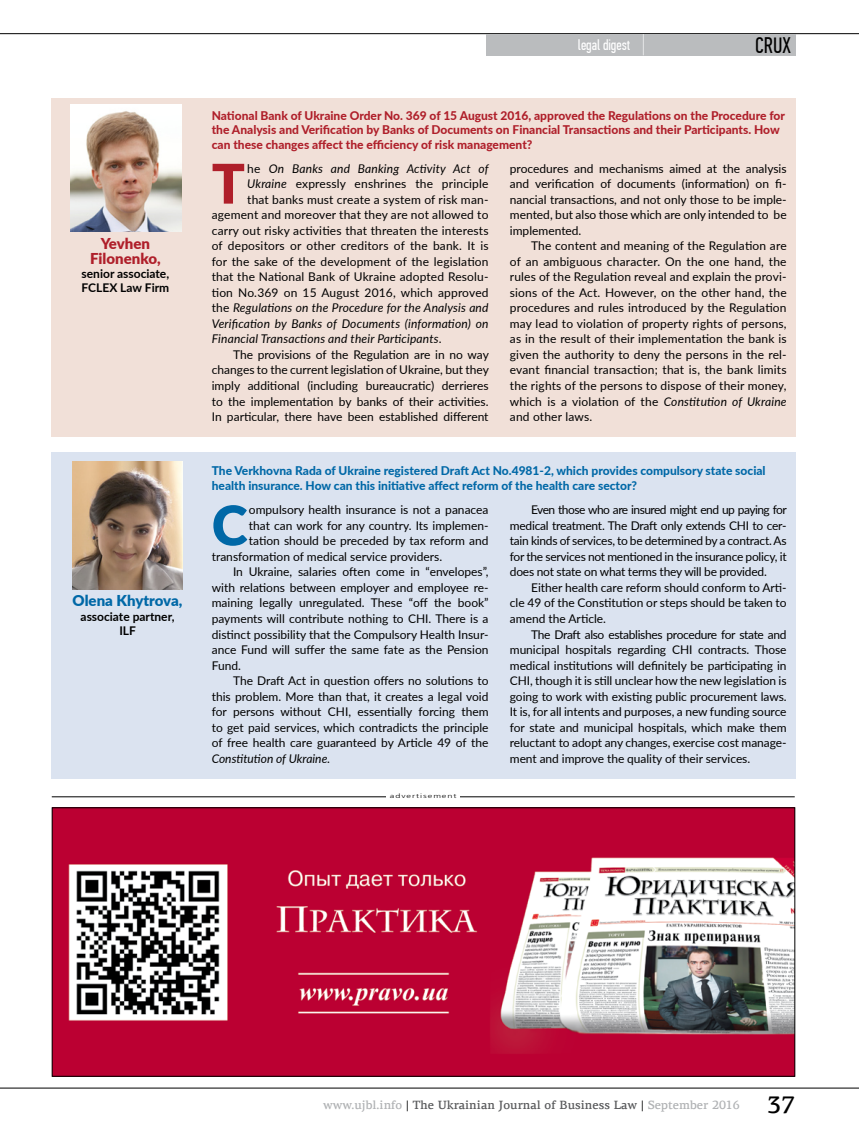
<style>
.page{position:relative;width:859px;height:1132px;background:#fff}
.page>*{position:absolute;margin:0;border:0;box-sizing:border-box;transform-origin:0 0}
.t1{font:900 54.6px "Lato";color:#0068a7}
.t2{font:900 54.6px "Lato";color:#af1f2a}
.t3{font:500 24px "PF Agora Serif Pro";color:#000}
.t4{font:22.5px "PF Din Text Comp Pro";color:#000}
.List_Paragraph{font:900 15px/14.4px "Lato";color:#af1f2a;text-align:center}
.List_Paragraph-2{font:900 15px "Lato";color:#0068a7}
.t5{font:15px "PF Din Text Comp Pro";letter-spacing:-.005em;color:#fff}
.Обычный{font:12px/15.5px "Lato";color:#000;text-align:justify}
.List_Paragraph-3{font:800 12px/14.4px "Lato";color:#af1f2a}
.t6{font:italic 12px "Lato";letter-spacing:.015em;color:#000}
.List_Paragraph-4{font:800 12px/14.4px "Lato";color:#0068a7}
.t7{font:500 12px "PF Agora Serif Pro";color:#58595b}
.t8{font:700 12px/14.4px "Lato";color:#000;text-align:center}
.t9{font:6px "Free Set C";letter-spacing:.1em;color:#000;scale:1.5 1}
.s1{font-style:normal}
.s2{font-style:italic}
.s3{color:#b0b2b4}
.s4{color:#000}
</style>
<div class="page">
<hr style="left:0;top:1087px;width:859px;height:1px;background:#000">
<hr style="left:0;top:33px;width:859px;height:1px;background:#000">
<div style="left:486px;top:34px;width:309px;height:21px;background:#babcbe"></div>
<svg style="left:643px;top:34px;width:1px;height:21px"></svg>
<div style="left:51px;top:452px;width:744px;height:326px;background:#dbe3f0"></div>
<img style="left:72px;top:461px;width:111px;height:128px">
<div style="left:51px;top:98px;width:744px;height:338px;background:#f1e0d8"></div>
<img style="left:71px;top:104px;width:110px;height:128px">
<hr style="left:52px;top:796px;width:743px;height:1px;background:#000">
<div style="left:386px;top:793px;width:74px;height:6px;background:#fff"></div>
<img style="left:54px;top:809px;width:739px;height:265px">
<div style="left:52px;top:807px;width:743px;height:269px;border:1px solid #000"></div>
<p class="List_Paragraph" style="left:90px;top:236px;width:72px">Yevhen<br>Filonenko,</p>
<p class="t8" style="left:82px;top:266px;width:89px;text-align:left">senior associate,<br>FCLEX Law Firm</p>
<p class="List_Paragraph-2" style="left:73px;top:589px;width:111px">Olena Khytrova,</p>
<p class="t8" style="left:81px;top:608px;width:95px">associate partner,<br>ILF</p>
<p class="t5" style="left:578px;top:36px;width:54px">legal digest</p>
<p class="t4" style="left:755px;top:32px;width:37px">CRUX</p>
<p class="List_Paragraph-3" style="left:212px;top:108px;width:575px">National Bank of Ukraine Order No. 369 of 15 August 2016, approved the Regulations on the Procedure for the Analysis and Verification by Banks of Documents on Financial Transactions and their Participants. How can these changes affect the efficiency of risk management?</p>
<p class="t2" style="left:212px;top:142px;width:35px">T</p>
<p class="t6" style="left:247px;top:159px;width:243px"><span class="s1">he</span> On Banks and Banking Activity Act of</p>
<p class="Обычный" style="left:510px;top:160px;width:278px">procedures and mechanisms aimed at the analysis and verification of documents (information) on fi&shy;nancial transactions, and not only those to be imple&shy;mented, but also those which are only intended to be implemented.</p>
<p class="Обычный" style="left:510px;top:237px;width:278px;text-indent:21px">The content and meaning of the Regulation are of an ambiguous character. On the one hand, the rules of the Regulation reveal and explain the provi&shy;sions of the Act. However, on the other hand, the procedures and rules introduced by the Regulation may lead to violation of property rights of persons, as in the result of their implementation the bank is given the authority to deny the persons in the rel&shy;evant financial transaction; that is, the bank limits the rights of the persons to dispose of their money, which is a violation of the <span class="s2">Constitution of Ukraine </span>and other laws.</p>
<p class="Обычный" style="left:247px;top:175px;width:243px"><span class="s2">Ukraine</span> expressly enshrines the principle</p>
<p class="Обычный" style="left:247px;top:191px;width:243px">that banks must create a system of risk man-</p>
<p class="Обычный" style="left:212px;top:206px;width:278px">agement and moreover that they are not allowed to</p>
<p class="Обычный" style="left:212px;top:222px;width:278px">carry out risky activities that threaten the interests</p>
<p class="Обычный" style="left:212px;top:237px;width:278px">of depositors or other creditors of the bank. It is</p>
<p class="Обычный" style="left:212px;top:253px;width:278px">for the sake of the development of the legislation</p>
<p class="Обычный" style="left:212px;top:268px;width:278px">that the National Bank of Ukraine adopted Resolu-</p>
<p class="Обычный" style="left:212px;top:284px;width:278px">tion No.369 on 15 August 2016, which approved</p>
<p class="t6" style="left:212px;top:299px;width:278px"><span class="s1">the</span> Regulations on the Procedure for the Analysis and</p>
<p class="t6" style="left:212px;top:315px;width:278px">Verification by Banks of Documents (information) on</p>
<p class="t6" style="left:212px;top:330px;width:231px">Financial Transactions and their Participants<span class="s1">.</span></p>
<p class="Обычный" style="left:212px;top:346px;width:279px;text-indent:21px">The provisions of the Regulation are in no way changes to the current legislation of Ukraine, but they imply additional (including bureaucratic) derrieres to the implementation by banks of their activities.<br>In particular, there have been established different</p>
<p class="List_Paragraph-4" style="left:212px;top:463px;width:555px">The Verkhovna Rada of Ukraine registered Draft Act No.4981-2, which provides compulsory state social health insurance. How can this initiative affect reform of the health care sector?</p>
<p class="t1" style="left:212px;top:484px;width:37px">C</p>
<p class="Обычный" style="left:249px;top:501px;width:241px">ompulsory health insurance is not a panacea</p>
<p class="Обычный" style="left:510px;top:501px;width:278px;text-indent:21px">Even those who are insured might end up paying for medical treatment. The Draft only extends CHI to cer&shy;tain kinds of services, to be determined by a contract. As for the services not mentioned in the insurance policy, it does not state on what terms they will be provided.</p>
<p class="Обычный" style="left:510px;top:579px;width:278px;text-indent:21px">Either health care reform should conform to Arti&shy;cle 49 of the Constitution or steps should be taken to amend the Article.</p>
<p class="Обычный" style="left:510px;top:625px;width:278px;text-indent:21px">The Draft also establishes procedure for state and municipal hospitals regarding CHI contracts. Those medical institutions will definitely be participating in CHI, though it is still unclear how the new legislation is going to work with existing public procurement laws.<br>It is, for all intents and purposes, a new funding source for state and municipal hospitals, which make them reluctant to adopt any changes, exercise cost manage&shy;ment and improve the quality of their services.</p>
<p class="Обычный" style="left:249px;top:517px;width:241px">that can work for any country. Its implemen-</p>
<p class="Обычный" style="left:249px;top:532px;width:241px">tation should be preceded by tax reform and</p>
<p class="Обычный" style="left:212px;top:548px;width:232px">transformation of medical service providers.</p>
<p class="Обычный" style="left:212px;top:563px;width:278px;text-indent:21px">In Ukraine, salaries often come in “envelopes”, with relations between employer and employee re&shy;maining legally unregulated. These “off the book” payments will contribute nothing to CHI. There is a distinct possibility that the Compulsory Health Insur&shy;ance Fund will suffer the same fate as the Pension Fund.</p>
<p class="Обычный" style="left:212px;top:672px;width:278px;text-indent:21px">The Draft Act in question offers no solutions to this problem. More than that, it creates a legal void for persons without CHI, essentially forcing them to get paid services, which contradicts the principle of free health care guaranteed by Article 49 of the <span class="s2">Constitution of Ukraine.</span></p>
<p class="t9" style="left:390px;top:792px;width:46px">advertisement</p>
<p class="t7" style="left:323px;top:1096px;width:418px"><span class="s3">www.ujbl.info</span> <span class="s4">|</span> The Ukrainian Journal of Business Law <span class="s4">|</span> <span class="s3">September 2016</span></p>
<p class="t3" style="left:767px;top:1089px;width:29px">37</p>
</div>
